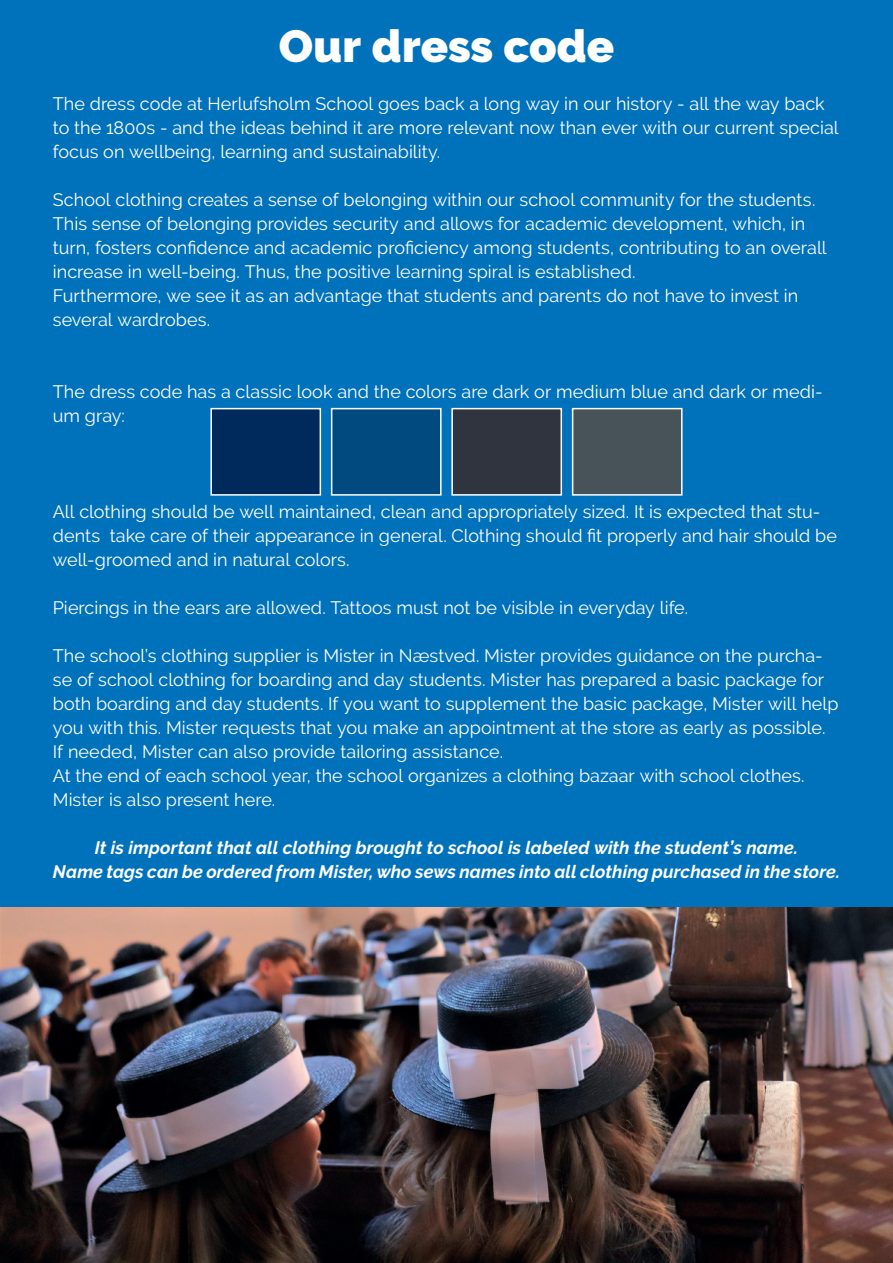
<style>
.page{position:relative;width:893px;height:1263px;background:#0072bc}
.page>*{position:absolute;margin:0;border:0;box-sizing:border-box;transform-origin:0 0}
.t1{font:900 45px "Raleway";color:#fff}
.t2{font:18px/24px "Raleway";color:#fff}
.t3{font:italic 700 18px/24px "Raleway";letter-spacing:.005em;color:#fff;text-align:center}
</style>
<div class="page">
<img style="left:0;top:907px;width:893px;height:356px">
<div style="left:210px;top:408px;width:111px;height:88px;background:#002a5b;border:2px solid #fff"></div>
<div style="left:331px;top:408px;width:111px;height:88px;background:#004a7f;border:2px solid #fff"></div>
<div style="left:451px;top:408px;width:111px;height:88px;background:#30343e;border:2px solid #fff"></div>
<div style="left:572px;top:408px;width:110px;height:88px;background:#475359;border:2px solid #fff"></div>
<h1 class="t1" style="left:279px;top:20px;width:337px">Our dress code</h1>
<p class="t2" style="left:53px;top:92px;width:787px">The dress code at Herlufsholm School goes back a long way in our history - all the way back to the 1800s - and the ideas behind it are more relevant now than ever with our current special focus on wellbeing, learning and sustainability.</p>
<p class="t2" style="left:53px;top:188px;width:775px">School clothing creates a sense of belonging within our school community for the students.<br>This sense of belonging provides security and allows for academic development, which, in turn, fosters confidence and academic proficiency among students, contributing to an overall increase in well-being. Thus, the positive learning spiral is established.<br>Furthermore, we see it as an advantage that students and parents do not have to invest in several wardrobes.</p>
<p class="t2" style="left:53px;top:380px;width:771px">The dress code has a classic look and the colors are dark or medium blue and dark or medi&shy;um gray:</p>
<p class="t2" style="left:53px;top:500px;width:786px">All clothing should be well maintained, clean and appropriately sized. It is expected that stu&shy;dents take care of their appearance in general. Clothing should fit properly and hair should be well-groomed and in natural colors.</p>
<p class="t2" style="left:53px;top:596px;width:637px">Piercings in the ears are allowed. Tattoos must not be visible in everyday life.</p>
<p class="t2" style="left:53px;top:644px;width:787px">The school’s clothing supplier is Mister in Næstved. Mister provides guidance on the purcha&shy;se of school clothing for boarding and day students. Mister has prepared a basic package for both boarding and day students. If you want to supplement the basic package, Mister will help you with this. Mister requests that you make an appointment at the store as early as possible.<br>If needed, Mister can also provide tailoring assistance.<br>At the end of each school year, the school organizes a clothing bazaar with school clothes.<br>Mister is also present here.</p>
<p class="t3" style="left:53px;top:836px;width:789px">It is important that all clothing brought to school is labeled with the student’s name.<br>Name tags can be ordered from Mister, who sews names into all clothing purchased in the store.</p>
</div>
